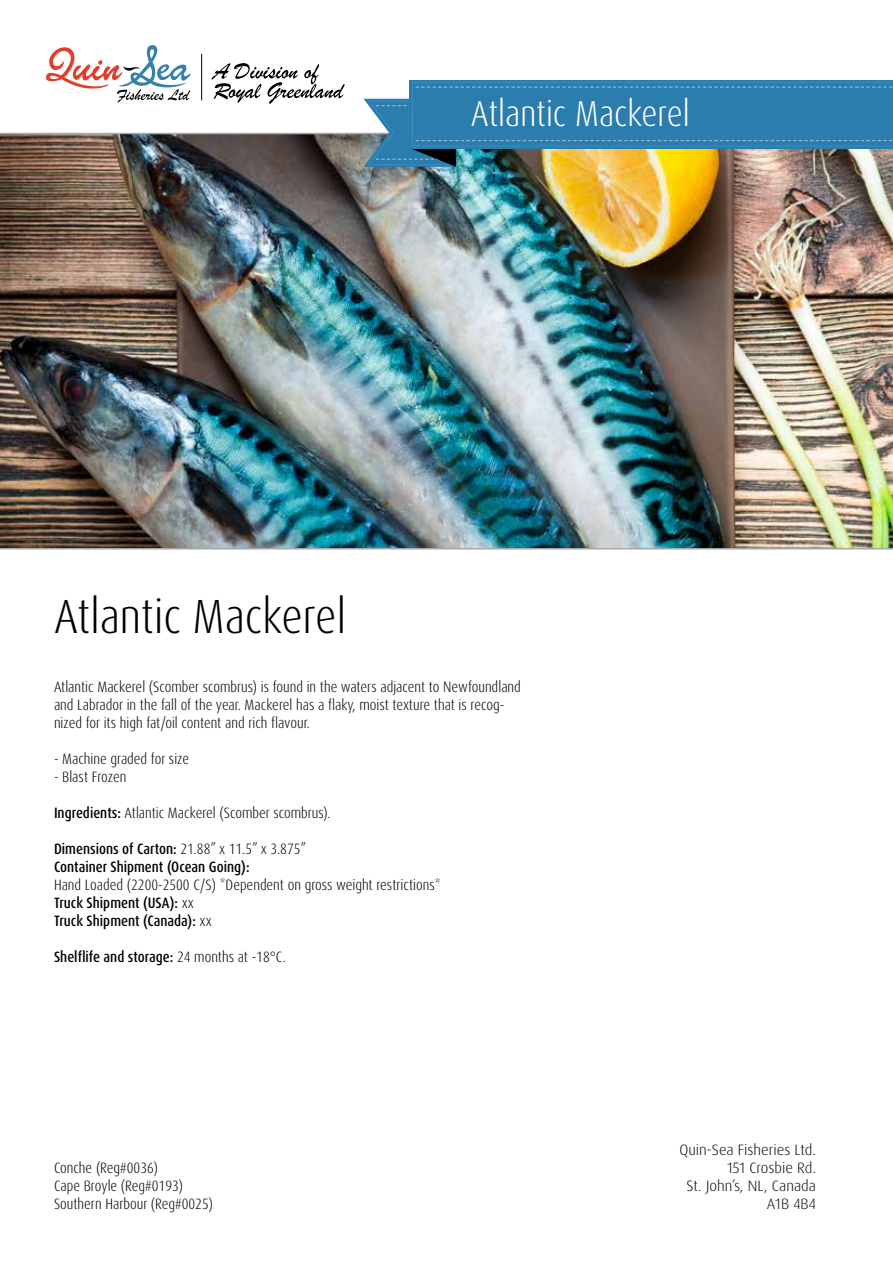
<style>
.page{position:relative;width:893px;height:1263px;background:#fff}
.page>*{position:absolute;margin:0;border:0;box-sizing:border-box;transform-origin:0 0}
.t1{font:300 condensed 48px "Dax Pro";color:#000}
.t2{font:300 condensed 36px "Dax Pro";color:#fff}
.t3{font:300 condensed 15px/18px "Dax Pro";color:#000}
.t4{font:500 condensed 15px/18px "Dax Pro";color:#000}
.t5{font:300 15px/18px "Dax Pro";color:#000;text-align:right}
.s1{font-weight:500}
.s2{font-weight:300}
</style>
<div class="page">
<img style="left:0;top:133px;width:893px;height:416px">
<div style="left:410px;top:80px;width:483px;height:68px;background:#2b7dae"></div>
<svg style="left:364px;top:82px;width:529px;height:85px"></svg>
<svg style="left:211px;top:63px;width:134px;height:41px"></svg>
<svg style="left:46px;top:45px;width:145px;height:57px"></svg>
<hr style="left:201px;top:54px;width:1px;height:46px;background:#000">
<h2 class="t2" style="left:471px;top:90px;width:220px">Atlantic Mackerel</h2>
<h1 class="t1" style="left:54px;top:585px;width:293px">Atlantic Mackerel</h1>
<p class="t3" style="left:54px;top:678px;width:468px">Atlantic Mackerel (Scomber scombrus) is found in the waters adjacent to Newfoundland and Labrador in the fall of the year. Mackerel has a flaky, moist texture that is recog&shy;nized for its high fat/oil content and rich flavour.</p>
<p class="t3" style="left:54px;top:750px;width:137px">- Machine graded for size</p>
<p class="t3" style="left:54px;top:768px;width:74px">- Blast Frozen</p>
<p class="t3" style="left:54px;top:804px;width:278px"><span class="s1">Ingredients:</span> Atlantic Mackerel (Scomber scombrus).</p>
<p class="t4" style="left:54px;top:840px;width:254px">Dimensions of Carton: <span class="s2">21.88” x 11.5” x 3.875”<br></span>Container Shipment (Ocean Going):</p>
<p class="t3" style="left:54px;top:876px;width:388px">Hand Loaded (2200-2500 C/S) *Dependent on gross weight restrictions*<br><span class="s1">Truck Shipment (USA):</span> xx<br><span class="s1">Truck Shipment (Canada):</span> xx</p>
<p class="t4" style="left:54px;top:948px;width:233px">Shelflife and storage: <span class="s2">24 months at -18°C.</span></p>
<p class="t3" style="left:54px;top:1159px;width:161px">Conche (Reg#0036)<br>Cape Broyle (Reg#0193)<br>Southern Harbour (Reg#0025)</p>
<p class="t5" style="left:679px;top:1141px;width:138px">Quin-Sea Fisheries Ltd.<br>151 Crosbie Rd.<br>St. John’s, NL, Canada<br>A1B 4B4</p>
</div>
